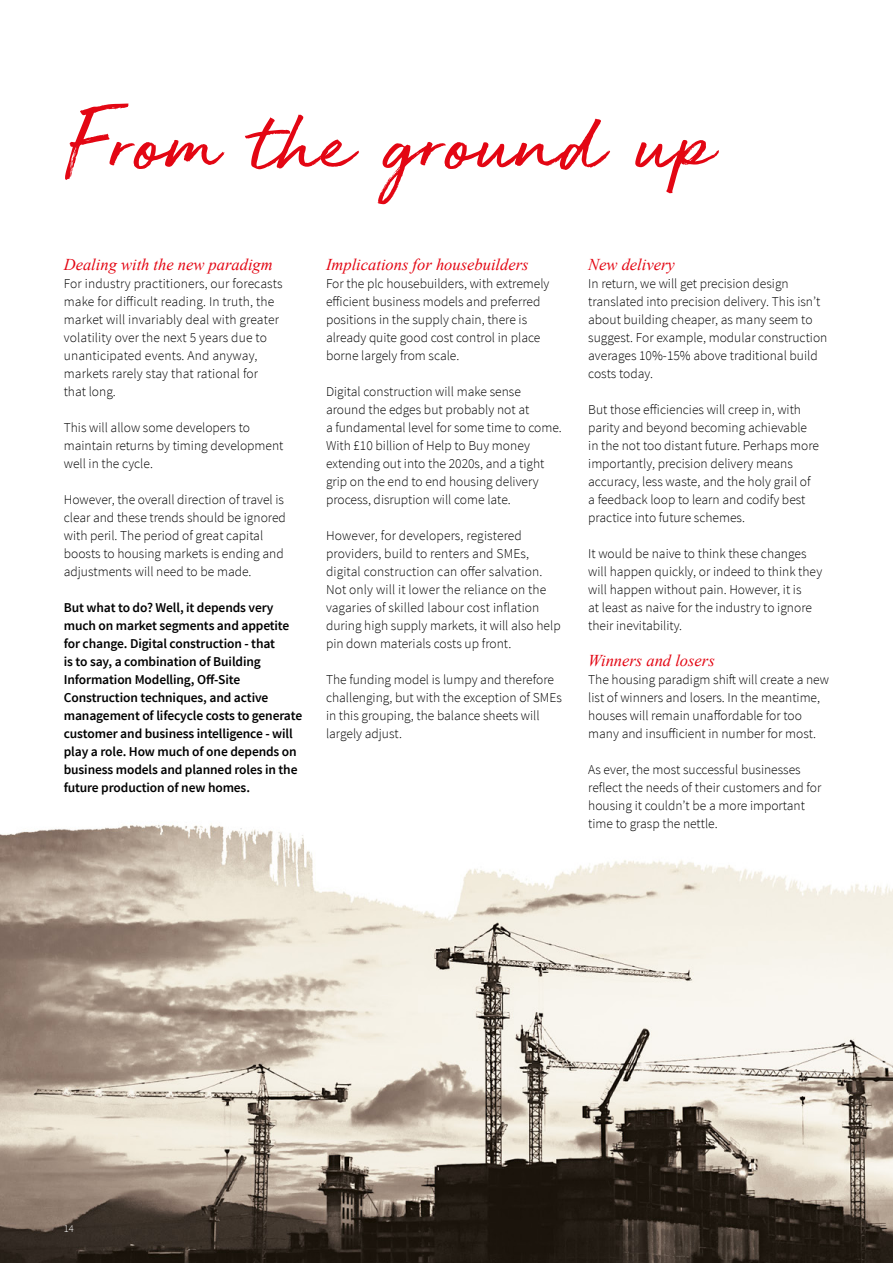
<style>
.page{position:relative;width:893px;height:1263px;background:#fff}
.page>*{position:absolute;margin:0;border:0;box-sizing:border-box;transform-origin:0 0}
.t1{font:94.5px "JLL Hand";color:#e30613}
.t2{font:italic 16.5px "Times New Roman";color:#e30613}
.t3{font:300 13.5px/18px "Source Sans Pro";color:#000}
.t4{font:600 13.5px/18px "Source Sans Pro";letter-spacing:-.01em;color:#000}
.t5{font:300 10.5px "Source Sans Pro";color:#fff}
</style>
<div class="page">
<img style="left:0;top:824px;width:893px;height:439px">
<h1 class="t1" style="left:65px;top:79px;width:650px">From the ground up</h1>
<p class="t2" style="left:64px;top:253px;width:211px">Dealing with the new paradigm</p>
<p class="t3" style="left:64px;top:275px;width:220px">For industry practitioners, our forecasts make for difficult reading. In truth, the market will invariably deal with greater volatility over the next 5 years due to unanticipated events. And anyway, markets rarely stay that rational for that long.</p>
<p class="t3" style="left:64px;top:419px;width:221px">This will allow some developers to maintain returns by timing development well in the cycle.</p>
<p class="t3" style="left:64px;top:491px;width:224px">However, the overall direction of travel is clear and these trends should be ignored with peril. The period of great capital boosts to housing markets is ending and adjustments will need to be made.</p>
<p class="t4" style="left:64px;top:599px;width:240px">But what to do? Well, it depends very much on market segments and appetite for change. Digital construction - that<br>is to say, a combination of Building Information Modelling, Off-Site Construction techniques, and active management of lifecycle costs to generate customer and business intelligence - will play a role. How much of one depends on business models and planned roles in the future production of new homes.</p>
<p class="t2" style="left:326px;top:253px;width:204px">Implications for housebuilders</p>
<p class="t3" style="left:326px;top:275px;width:225px">For the plc housebuilders, with extremely efficient business models and preferred positions in the supply chain, there is already quite good cost control in place borne largely from scale.</p>
<p class="t3" style="left:326px;top:383px;width:237px">Digital construction will make sense around the edges but probably not at<br>a fundamental level for some time to come.<br>With £10 billion of Help to Buy money extending out into the 2020s, and a tight grip on the end to end housing delivery process, disruption will come late.</p>
<p class="t3" style="left:326px;top:527px;width:236px">However, for developers, registered providers, build to renters and SMEs, digital construction can offer salvation.<br>Not only will it lower the reliance on the vagaries of skilled labour cost inflation during high supply markets, it will also help pin down materials costs up front.</p>
<p class="t3" style="left:326px;top:671px;width:237px">The funding model is lumpy and therefore challenging, but with the exception of SMEs in this grouping, the balance sheets will largely adjust.</p>
<p class="t2" style="left:588px;top:253px;width:88px">New delivery</p>
<p class="t3" style="left:588px;top:275px;width:241px">In return, we will get precision design translated into precision delivery. This isn’t about building cheaper, as many seem to suggest. For example, modular construction averages 10%-15% above traditional build costs today.</p>
<p class="t3" style="left:588px;top:401px;width:232px">But those efficiencies will creep in, with parity and beyond becoming achievable in the not too distant future. Perhaps more importantly, precision delivery means accuracy, less waste, and the holy grail of a feedback loop to learn and codify best practice into future schemes.</p>
<p class="t3" style="left:588px;top:545px;width:235px">It would be naive to think these changes will happen quickly, or indeed to think they will happen without pain. However, it is<br>at least as naive for the industry to ignore their inevitability.</p>
<p class="t2" style="left:588px;top:649px;width:128px">Winners and losers</p>
<p class="t3" style="left:588px;top:671px;width:242px">The housing paradigm shift will create a new list of winners and losers. In the meantime, houses will remain unaffordable for too many and insufficient in number for most.</p>
<p class="t3" style="left:588px;top:761px;width:235px">As ever, the most successful businesses reflect the needs of their customers and for housing it couldn’t be a more important time to grasp the nettle.</p>
<p class="t5" style="left:64px;top:1222px;width:12px">14</p>
</div>
